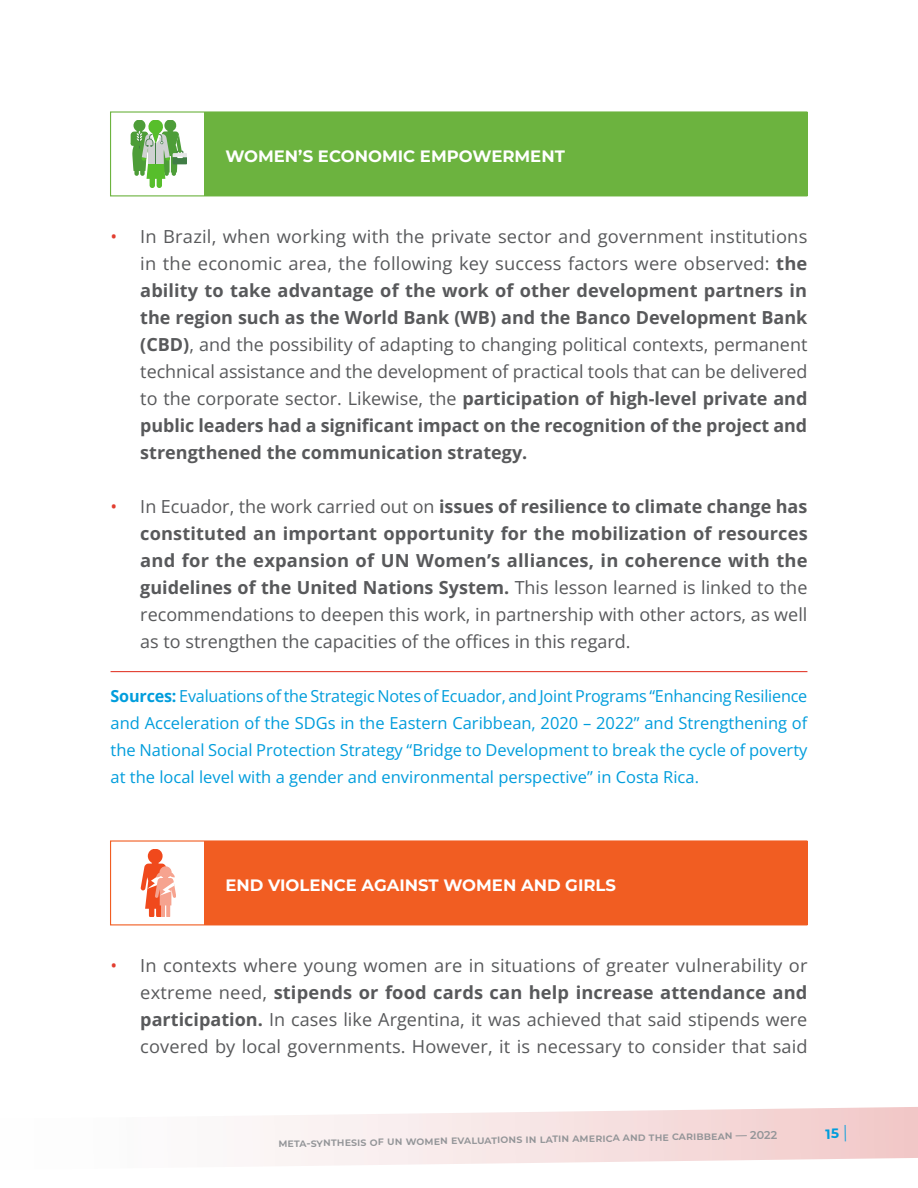
<style>
.page{position:relative;width:918px;height:1188px;background:#fff}
.page>*{position:absolute;margin:0;border:0;box-sizing:border-box;transform-origin:0 0}
.t1{font:18px/27px "Open Sans";color:#58595b;text-align:justify}
.t2{font:700 18px/27px "Open Sans";color:#58595b;text-align:justify}
.t3{font:16.5px/27px "Open Sans";color:#009ddc;text-align:justify}
.t4{font:700 16.5px "Montserrat";color:#fff}
.t5{font:600 11.25px "Montserrat";color:#939598}
.s1{color:#e23e30}
.s2{font-weight:700}
.s3{font-weight:400;color:#e23e30}
.s4{font-weight:400}
</style>
<div class="page">
<svg style="left:263px;top:1107px;width:655px;height:59px"></svg>
<svg style="left:131px;top:120px;width:55px;height:68px"></svg>
<div style="left:204px;top:112px;width:603px;height:84px;background:#6cb33f"></div>
<div style="left:110px;top:111px;width:698px;height:85px;border:1px solid #6cb33f"></div>
<hr style="left:111px;top:671px;width:696px;height:1px;background:#e23e30">
<div style="left:204px;top:841px;width:603px;height:84px;background:#f15d22"></div>
<div style="left:110px;top:840px;width:698px;height:85px;border:1px solid #f15d22"></div>
<svg style="left:141px;top:849px;width:34px;height:67px"></svg>
<svg style="left:825px;top:1125px;width:21px;height:17px"></svg>
<p class="t4" style="left:225px;top:145px;width:341px">WOMEN’S ECONOMIC EMPOWERMENT</p>
<p class="t1" style="left:140px;top:223px;width:669px;text-indent:-30px"><span class="s1">•</span> In Brazil, when working with the private sector and government institutions in the economic area, the following key success factors were observed: <span class="s2">the ability to take advantage of the work of other development partners in the region such as the World Bank (WB) and the Banco Development Bank (CBD)</span>, and the possibility of adapting to changing political contexts, permanent technical assistance and the development of practical tools that can be delivered to the corporate sector. Likewise, the <span class="s2">participation of high-level private and public leaders had a significant impact on the recognition of the project and strengthened the communication strategy.</span></p>
<p class="t2" style="left:140px;top:493px;width:669px;text-indent:-30px"><span class="s3">•</span> <span class="s4">In Ecuador, the work carried out on</span> issues of resilience to climate change has constituted an important opportunity for the mobilization of resources and for the expansion of UN Women’s alliances, in coherence with the guidelines of the United Nations System. <span class="s4">This lesson learned is linked to the recommendations to deepen this work, in partnership with other actors, as well as to strengthen the capacities of the offices in this regard.</span></p>
<p class="t3" style="left:111px;top:682px;width:698px"><span class="s2">Sources:</span> Evaluations of the Strategic Notes of Ecuador, and Joint Programs “Enhancing Resilience and Acceleration of the SDGs in the Eastern Caribbean, 2020 – 2022” and Strengthening of the National Social Protection Strategy “Bridge to Development to break the cycle of poverty at the local level with a gender and environmental perspective” in Costa Rica.</p>
<p class="t4" style="left:225px;top:874px;width:392px">END VIOLENCE AGAINST WOMEN AND GIRLS</p>
<p class="t1" style="left:140px;top:952px;width:669px;text-indent:-30px"><span class="s1">•</span> In contexts where young women are in situations of greater vulnerability or extreme need, <span class="s2">stipends or food cards can help increase attendance and participation.</span> In cases like Argentina, it was achieved that said stipends were covered by local governments. However, it is necessary to consider that said</p>
<p class="t5" style="left:278px;top:1136px;width:501px;rotate:-1deg">meta-synthesis of un women evaluations in latin america and the caribbean — 2022</p>
</div>
